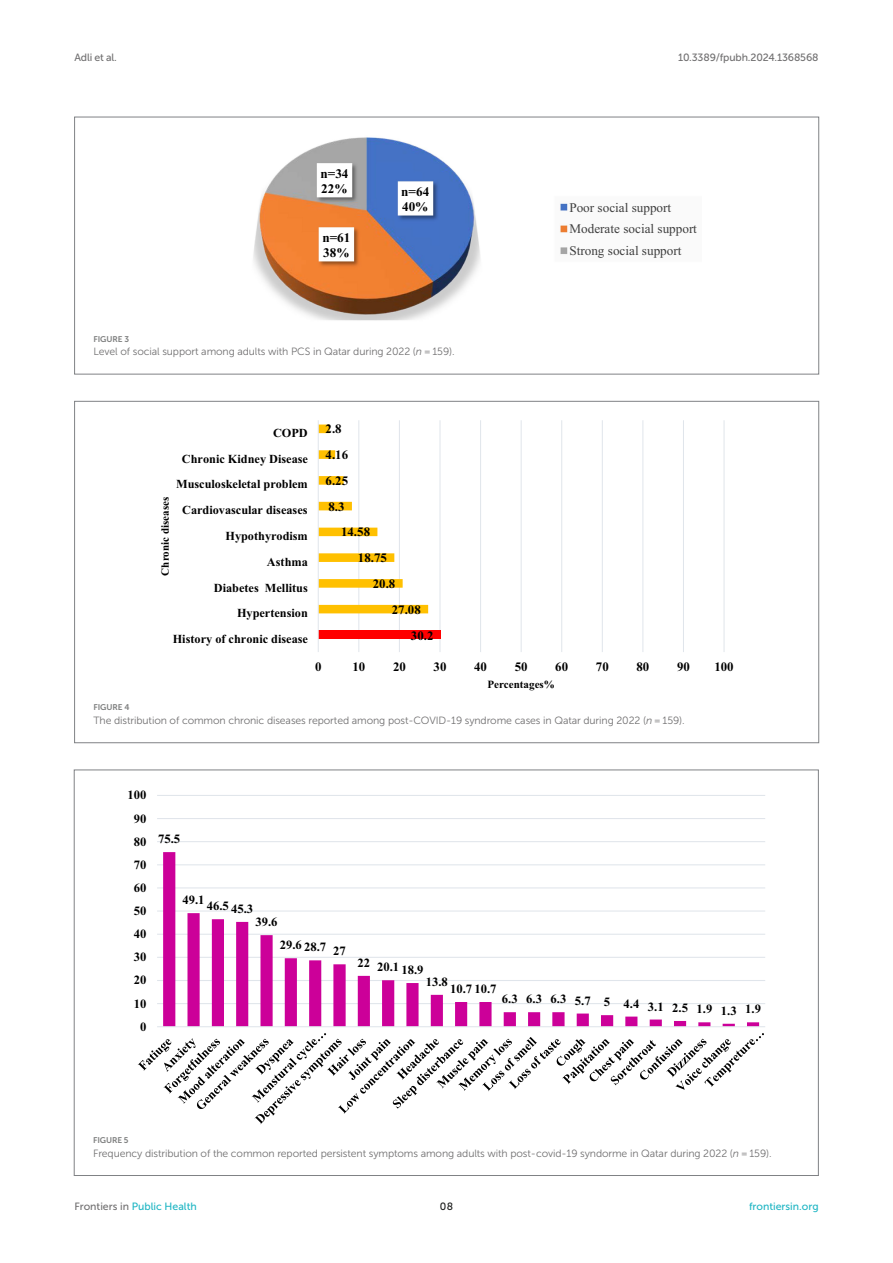
<style>
.page{position:relative;width:893px;height:1263px;background:#fff}
.page>*{position:absolute;margin:0;border:0;box-sizing:border-box;transform-origin:0 0}
.t1{font:13.2px/21.6px "Times New Roman";color:#404040}
.t2{font:700 13.2px/15.1px "Times New Roman";color:#000}
.t3{font:700 12.9px "Times New Roman";color:#000}
.t4{font:700 12.6px "Times New Roman";color:#000}
.t5{font:700 12.3px "Times New Roman";color:#000}
.t6{font:700 11.1px "Times New Roman";color:#000}
.FIG_LEG{font:10.5px "Museo Sans 300";letter-spacing:-.01em;color:#706f70}
.t7{font:10.5px "Museo Sans 500";color:#1db5c3}
.t8{font:10.5px "Museo Sans 500";letter-spacing:-.015em;color:#706f70}
.t9{font:10.5px "Museo Sans 500";color:#1b1c1b}
.FIG_HD{font:8.25px "Museo Sans 700";letter-spacing:-.01em;color:#7e7f7f}
.s1{font-style:italic}
.s2{color:#706f70}
</style>
<div class="page">
<hr style="left:157px;top:1003px;width:608px;height:1px;background:#e0e5eb">
<hr style="left:157px;top:980px;width:608px;height:1px;background:#e0e5eb">
<hr style="left:157px;top:957px;width:608px;height:1px;background:#e0e5eb">
<hr style="left:157px;top:934px;width:608px;height:1px;background:#e0e5eb">
<hr style="left:157px;top:910px;width:608px;height:1px;background:#e0e5eb">
<hr style="left:157px;top:887px;width:608px;height:1px;background:#e0e5eb">
<hr style="left:157px;top:864px;width:608px;height:1px;background:#e0e5eb">
<hr style="left:157px;top:841px;width:608px;height:1px;background:#e0e5eb">
<hr style="left:157px;top:818px;width:608px;height:1px;background:#e0e5eb">
<hr style="left:157px;top:795px;width:608px;height:1px;background:#e0e5eb">
<svg style="left:163px;top:852px;width:596px;height:174px"></svg>
<hr style="left:157px;top:1026px;width:608px;height:1px;background:#e0e5eb">
<svg style="left:138px;top:1033px;width:626px;height:91px"></svg>
<img style="left:253px;top:137px;width:315px;height:184px">
<div style="left:74px;top:117px;width:745px;height:257px;border:1px solid #808285"></div>
<hr style="left:358px;top:420px;width:1px;height:232px;background:#e0e5eb">
<hr style="left:399px;top:420px;width:1px;height:232px;background:#e0e5eb">
<hr style="left:440px;top:420px;width:1px;height:232px;background:#e0e5eb">
<hr style="left:480px;top:420px;width:1px;height:232px;background:#e0e5eb">
<hr style="left:521px;top:420px;width:1px;height:232px;background:#e0e5eb">
<hr style="left:561px;top:420px;width:1px;height:232px;background:#e0e5eb">
<hr style="left:602px;top:420px;width:1px;height:232px;background:#e0e5eb">
<hr style="left:642px;top:420px;width:1px;height:232px;background:#e0e5eb">
<hr style="left:683px;top:420px;width:1px;height:232px;background:#e0e5eb">
<hr style="left:724px;top:420px;width:1px;height:232px;background:#e0e5eb">
<div style="left:318px;top:631px;width:123px;height:8px;background:#f00"></div>
<svg style="left:319px;top:424px;width:109px;height:189px"></svg>
<hr style="left:318px;top:420px;width:1px;height:232px;background:#e0e5eb">
<p class="t8" style="left:74px;top:51px;width:44px">Adli et al.</p>
<p class="t8" style="left:678px;top:51px;width:142px">10.3389/fpubh.2024.1368568</p>
<p class="t2" style="left:320px;top:166px;width:30px">n=34<br>22%</p>
<p class="t2" style="left:322px;top:229px;width:30px">n=61<br>38%</p>
<p class="t2" style="left:401px;top:184px;width:30px">n=64<br>40%</p>
<p class="FIG_HD" style="left:94px;top:334px;width:37px">FIGURE 3</p>
<p class="FIG_LEG" style="left:94px;top:346px;width:363px">Level of social support among adults with PCS in Qatar during 2022 (<span class="s1">n</span> = 159).</p>
<p class="t5" style="left:273px;top:424px;width:36px">COPD</p>
<p class="t3" style="left:326px;top:420px;width:18px">2.8</p>
<p class="t5" style="left:182px;top:450px;width:127px">Chronic Kidney Disease</p>
<p class="t3" style="left:326px;top:446px;width:24px">4.16</p>
<p class="t5" style="left:176px;top:475px;width:133px">Musculoskeletal problem</p>
<p class="t3" style="left:326px;top:471px;width:24px">6.25</p>
<p class="t6" style="left:157px;top:576px;width:80px;rotate:-90deg">Chronic diseases</p>
<p class="t5" style="left:182px;top:501px;width:127px">Cardiovascular diseases</p>
<p class="t5" style="left:225px;top:527px;width:84px">Hypothyrodism</p>
<p class="t5" style="left:267px;top:553px;width:42px">Asthma</p>
<p class="t3" style="left:328px;top:497px;width:18px">8.3</p>
<p class="t3" style="left:341px;top:523px;width:31px">14.58</p>
<p class="t3" style="left:358px;top:549px;width:31px">18.75</p>
<p class="t5" style="left:214px;top:578px;width:95px">Diabetes Mellitus</p>
<p class="t3" style="left:373px;top:574px;width:24px">20.8</p>
<p class="t5" style="left:237px;top:604px;width:72px">Hypertension</p>
<p class="t3" style="left:392px;top:600px;width:31px">27.08</p>
<p class="t5" style="left:173px;top:630px;width:137px">History of chronic disease</p>
<p class="t3" style="left:411px;top:626px;width:24px">30.2</p>
<p class="t1" style="left:569px;top:198px;width:129px">Poor social support<br>Moderate social support<br>Strong social support</p>
<p class="t3" style="left:315px;top:657px;width:8px">0</p>
<p class="t3" style="left:352px;top:657px;width:14px">10</p>
<p class="t3" style="left:393px;top:657px;width:14px">20</p>
<p class="t3" style="left:434px;top:657px;width:14px">30</p>
<p class="t3" style="left:474px;top:657px;width:14px">40</p>
<p class="t3" style="left:515px;top:657px;width:14px">50</p>
<p class="t3" style="left:555px;top:657px;width:14px">60</p>
<p class="t3" style="left:596px;top:657px;width:14px">70</p>
<p class="t3" style="left:636px;top:657px;width:14px">80</p>
<p class="t3" style="left:677px;top:657px;width:14px">90</p>
<p class="t3" style="left:714px;top:657px;width:21px">100</p>
<p class="t6" style="left:487px;top:676px;width:69px">Percentages%</p>
<p class="FIG_HD" style="left:94px;top:703px;width:37px">FIGURE 4</p>
<p class="FIG_LEG" style="left:94px;top:714px;width:593px">The distribution of common chronic diseases reported among post-COVID-19 syndrome cases in Qatar during 2022 (<span class="s1">n</span> = 159).</p>
<p class="t4" style="left:127px;top:786px;width:20px">100</p>
<p class="t4" style="left:134px;top:809px;width:14px">90</p>
<p class="t4" style="left:134px;top:832px;width:14px">80</p>
<p class="t4" style="left:134px;top:855px;width:14px">70</p>
<p class="t4" style="left:134px;top:879px;width:14px">60</p>
<p class="t4" style="left:134px;top:902px;width:14px">50</p>
<p class="t4" style="left:134px;top:925px;width:14px">40</p>
<p class="t4" style="left:134px;top:948px;width:14px">30</p>
<p class="t4" style="left:134px;top:971px;width:14px">20</p>
<p class="t4" style="left:134px;top:994px;width:14px">10</p>
<p class="t4" style="left:140px;top:1017px;width:8px">0</p>
<p class="t4" style="left:158px;top:830px;width:24px">75.5</p>
<p class="t4" style="left:182px;top:891px;width:24px">49.1</p>
<p class="t4" style="left:207px;top:898px;width:48px">46.5 45.3</p>
<p class="t4" style="left:255px;top:913px;width:24px">39.6</p>
<p class="t4" style="left:280px;top:938px;width:68px">29.6 28.7 27</p>
<p class="t4" style="left:358px;top:958px;width:68px">22 20.1 18.9</p>
<p class="t4" style="left:426px;top:972px;width:24px">13.8</p>
<p class="t4" style="left:450px;top:980px;width:48px">10.7 10.7</p>
<p class="t4" style="left:502px;top:994px;width:261px">6.3 6.3 6.3 5.7 5 4.4 3.1 2.5 1.9 1.3 1.9</p>
<p class="FIG_HD" style="left:93px;top:1135px;width:37px">FIGURE 5</p>
<p class="FIG_LEG" style="left:93px;top:1147px;width:680px">Frequency distribution of the common reported persistent symptoms among adults with post-covid-19 syndorme in Qatar during 2022 (<span class="s1">n</span> = 159).</p>
<p class="t7" style="left:74px;top:1200px;width:124px"><span class="s2">Frontiers in</span> Public Health</p>
<p class="t9" style="left:440px;top:1200px;width:15px">08</p>
<p class="t7" style="left:749px;top:1200px;width:71px">frontiersin.org</p>
</div>
